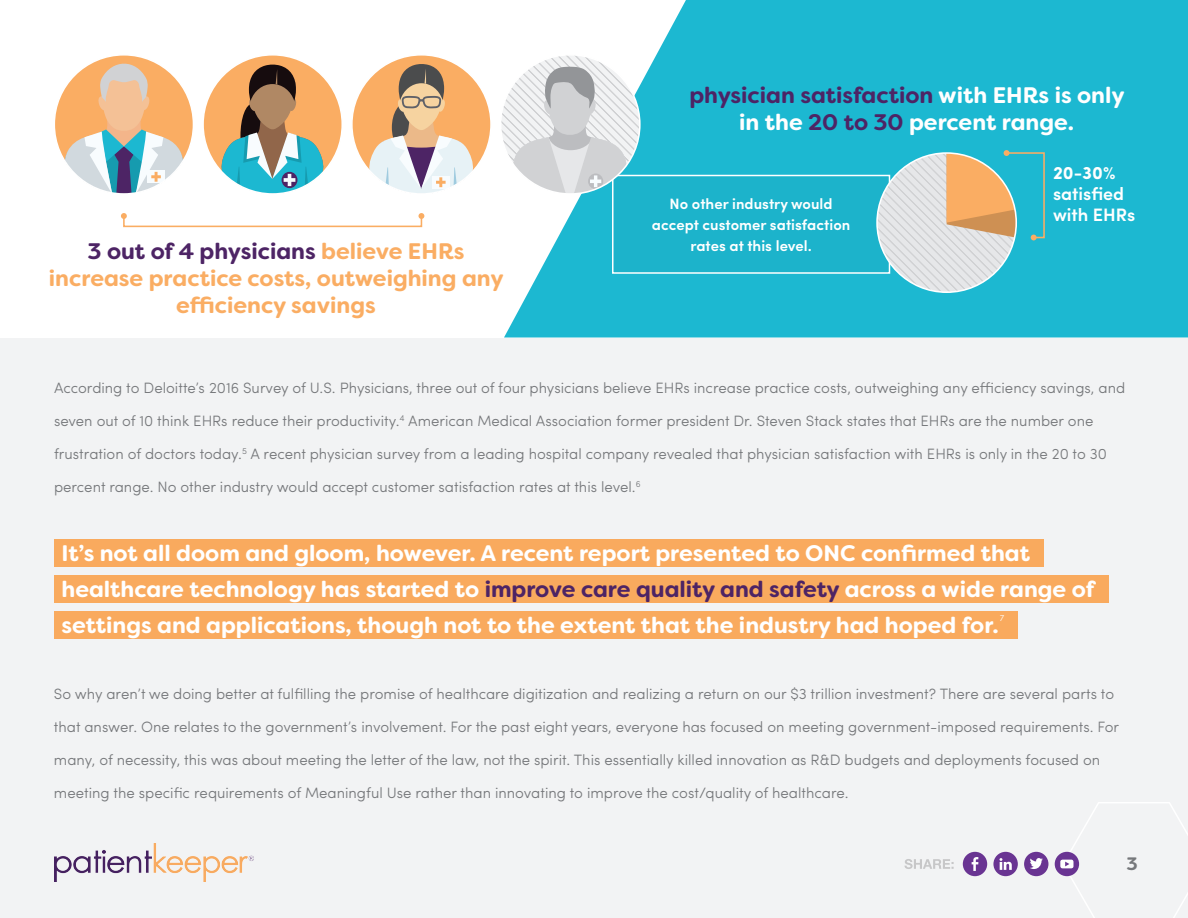
<style>
.page{position:relative;width:1188px;height:918px;background:#f2f3f4}
.page>*{position:absolute;margin:0;border:0;box-sizing:border-box;transform-origin:0 0}
.t1{font:700 22.5px/36px "Filson Soft";color:#fff}
.t2{font:700 22.5px/27px "Filson Soft";color:#faad63;text-align:center}
.t3{font:600 18px/21px "Sofia Pro";color:#fff}
.t4{font:700 18px "Sofia Pro";color:#fff}
.t5{font:700 18px "Filson Soft";color:#76787b}
.t6{font:300 15px "Sofia Pro";color:#76787b}
.t7{font:600 15px/21px "Sofia Pro";color:#fff;text-align:center}
.t8{font:300 8.7px "Sofia Pro";color:#fff}
.s1{color:#4d2465}
</style>
<div class="page">
<img style="left:54px;top:843px;width:200px;height:39px">
<div style="left:1024px;top:852px;width:24px;height:24px;background:#693492;border-radius:50%"></div>
<svg style="left:1030px;top:858px;width:13px;height:11px"></svg>
<div style="left:1055px;top:852px;width:24px;height:24px;background:#693492;border-radius:50%"></div>
<div style="left:993px;top:852px;width:25px;height:24px;background:#693492;border-radius:50%"></div>
<svg style="left:999px;top:858px;width:13px;height:12px"></svg>
<div style="left:963px;top:852px;width:24px;height:24px;background:#693492;border-radius:50%"></div>
<svg style="left:972px;top:857px;width:6px;height:14px"></svg>
<svg style="left:904px;top:859px;width:50px;height:10px"></svg>
<svg style="left:1060px;top:802px;width:128px;height:116px"></svg>
<div style="left:54px;top:539px;width:990px;height:28px;background:#f9aa5e"></div>
<div style="left:54px;top:576px;width:1054px;height:27px;background:#f9aa5e"></div>
<div style="left:54px;top:612px;width:964px;height:27px;background:#f9aa5e"></div>
<div style="left:0;top:0;width:1188px;height:338px;background:#fff"></div>
<svg style="left:504px;top:0;width:684px;height:338px;background:#31bed5"></svg>
<div style="left:612px;top:175px;width:278px;height:99px;background:#1cb3cb;border:2px solid #fff"></div>
<svg style="left:54px;top:55px;width:139px;height:139px"></svg>
<svg style="left:63px;top:59px;width:122px;height:133px"></svg>
<div style="left:203px;top:55px;width:139px;height:139px;background:#faad63;border-radius:50%"></div>
<svg style="left:221px;top:64px;width:103px;height:128px"></svg>
<div style="left:352px;top:55px;width:139px;height:139px;background:#faad63;border-radius:50%"></div>
<svg style="left:369px;top:58px;width:105px;height:134px"></svg>
<svg style="left:503px;top:55px;width:137px;height:139px"></svg>
<div style="left:123px;top:215px;width:299px;height:12px;border:2px solid #faad63"></div>
<svg style="left:121px;top:213px;width:6px;height:6px"></svg>
<svg style="left:419px;top:213px;width:5px;height:6px"></svg>
<svg style="left:877px;top:150px;width:168px;height:142px;background:#a2c9c5"></svg>
<h1 class="t2" style="left:49px;top:238px;width:456px"><span class="s1">3 out of 4 physicians</span> believe EHRs increase practice costs, outweighing any efficiency savings</h1>
<h1 class="t1" style="left:689px;top:82px;width:437px;line-height:27px;text-align:center"><span class="s1">physician satisfaction</span> with EHRs is only in the <span class="s1">20 to 30</span> percent range.</h1>
<p class="t4" style="left:1053px;top:158px;width:64px">20-30%</p>
<p class="t3" style="left:1053px;top:181px;width:84px">satisfied with EHRs</p>
<p class="t7" style="left:652px;top:192px;width:200px">No other industry would accept customer satisfaction rates at this level.</p>
<p class="t6" style="left:54px;top:377px;width:1073px">According to Deloitte’s 2016 Survey of U.S. Physicians, three out of four physicians believe EHRs increase practice costs, outweighing any efficiency savings, and</p>
<p class="t6" style="left:54px;top:410px;width:1041px">seven out of 10 think EHRs reduce their productivity.<sup>4</sup> American Medical Association former president Dr. Steven Stack states that EHRs are the number one</p>
<p class="t6" style="left:54px;top:443px;width:1055px">frustration of doctors today.<sup>5</sup> A recent physician survey from a leading hospital company revealed that physician satisfaction with EHRs is only in the 20 to 30</p>
<p class="t6" style="left:54px;top:476px;width:588px">percent range. No other industry would accept customer satisfaction rates at this level.<sup>6</sup></p>
<p class="t1" style="left:62px;top:535px;width:1035px">It’s not all doom and gloom, however. A recent report presented to ONC confirmed that healthcare technology has started to <span class="s1">improve care quality and safety</span> across a wide range of settings and applications, though not to the extent that the industry had hoped for.</p>
<p class="t8" style="left:1000px;top:612px;width:6px">7</p>
<p class="t6" style="left:54px;top:683px;width:1062px">So why aren’t we doing better at fulfilling the promise of healthcare digitization and realizing a return on our $3 trillion investment? There are several parts to</p>
<p class="t6" style="left:54px;top:716px;width:1067px">that answer. One relates to the government’s involvement. For the past eight years, everyone has focused on meeting government-imposed requirements. For</p>
<p class="t6" style="left:54px;top:749px;width:1048px">many, of necessity, this was about meeting the letter of the law, not the spirit. This essentially killed innovation as R&amp;D budgets and deployments focused on</p>
<p class="t6" style="left:54px;top:782px;width:796px">meeting the specific requirements of Meaningful Use rather than innovating to improve the cost/quality of healthcare.</p>
<p class="t5" style="left:1126px;top:852px;width:13px">3</p>
</div>
